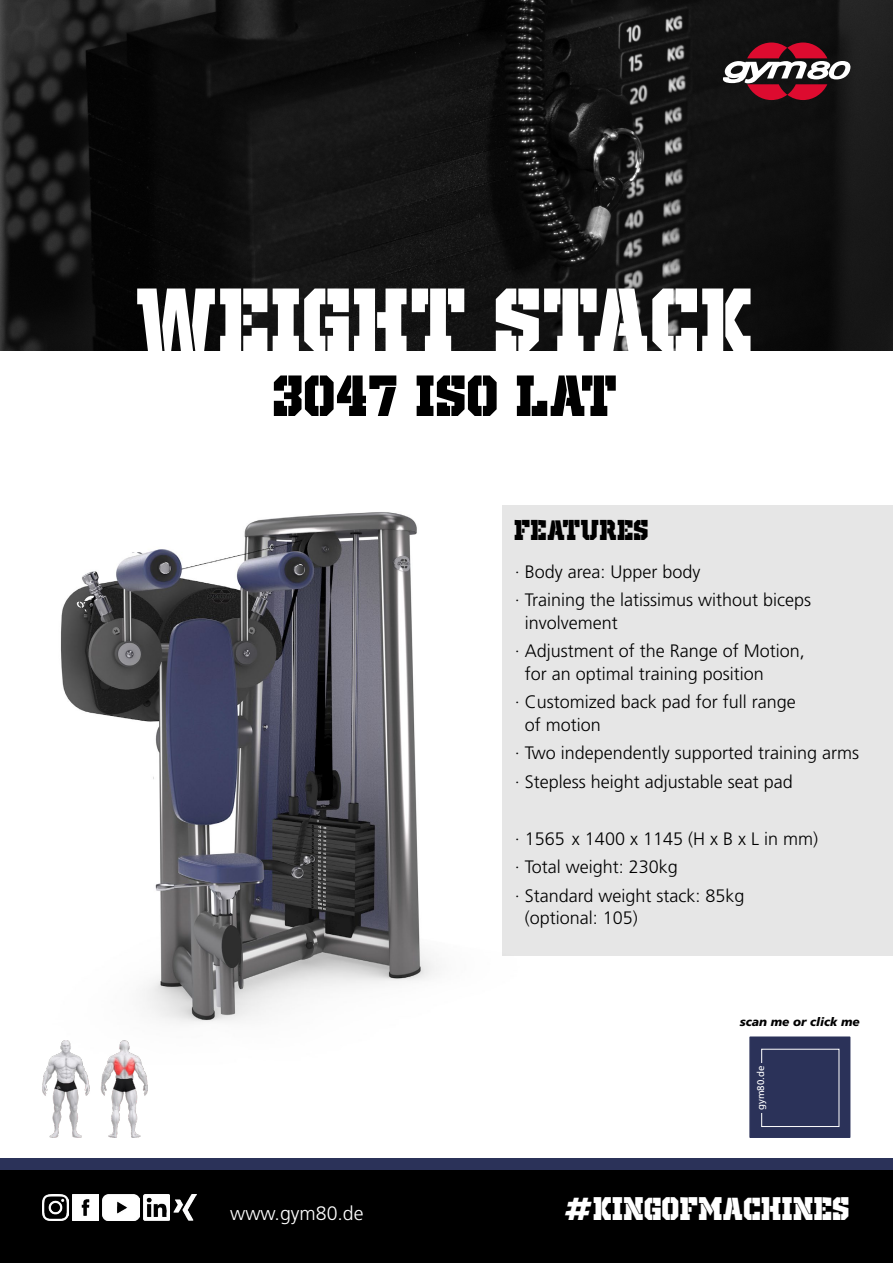
<style>
.page{position:relative;width:893px;height:1263px;background:#fff}
.page>*{position:absolute;margin:0;border:0;box-sizing:border-box;transform-origin:0 0}
.t1{font:105px "Old School United Stencil";color:#fff}
.t2{font:67.5px "Old School United Stencil";color:#000}
.t3{font:37.5px "Old School United Stencil";color:#fff}
.t4{font:33px "Old School United Stencil";color:#000}
.t5{font:300 19.5px "Frutiger LT Std";color:#fff}
.t6{font:300 18px/28.5px "Frutiger LT Std";color:#000}
.t7{font:italic 900 12px "Frutiger LT Std";color:#000}
.t8{font:9.75px "Frutiger LT Std";color:#fff}
</style>
<div class="page">
<img style="left:0;top:0;width:893px;height:350px">
<svg style="left:723px;top:43px;width:127px;height:57px"></svg>
<div style="left:0;top:1169px;width:893px;height:94px;background:#000"></div>
<img style="left:43px;top:1194px;width:26px;height:26px">
<img style="left:144px;top:1194px;width:26px;height:26px">
<img style="left:103px;top:1194px;width:37px;height:26px">
<img style="left:73px;top:1194px;width:26px;height:26px">
<img style="left:174px;top:1194px;width:22px;height:26px">
<div style="left:0;top:1158px;width:893px;height:11px;background:#2b3259"></div>
<img style="left:60px;top:505px;width:644px;height:518px">
<div style="left:502px;top:506px;width:391px;height:450px;background:#e6e6e6"></div>
<img style="left:43px;top:1040px;width:105px;height:98px">
<div style="left:749px;top:1036px;width:101px;height:102px;background:#2b3259;border:2px solid #2b3259"></div>
<div style="left:761px;top:1049px;width:78px;height:78px;border:1px solid #fff"></div>
<div style="left:754px;top:1063px;width:12px;height:49px;background:#2b3259"></div>
<h1 class="t1" style="left:137px;top:264px;width:620px">WEIGHT STACK</h1>
<h2 class="t2" style="left:274px;top:360px;width:347px">3047 ISO LAT</h2>
<h3 class="t4" style="left:515px;top:512px;width:136px">FEATURES</h3>
<p class="t6" style="left:515px;top:558px;width:298px">· Body area: Upper body<br>· Training the latissimus without biceps</p>
<p class="t6" style="left:515px;top:609px;width:292px;text-indent:10px">involvement<br>· Adjustment of the Range of Motion,</p>
<p class="t6" style="left:515px;top:660px;width:283px;text-indent:10px">for an optimal training position<br>· Customized back pad for full range</p>
<p class="t6" style="left:515px;top:711px;width:346px;text-indent:10px">of motion<br>· Two independently supported training arms · Stepless height adjustable seat pad</p>
<p class="t6" style="left:515px;top:825px;width:305px">· 1565 x 1400 x 1145 (H x B x L in mm) · Total weight: 230kg<br>· Standard weight stack: 85kg</p>
<p class="t6" style="left:525px;top:904px;width:115px">(optional: 105)</p>
<p class="t7" style="left:740px;top:1014px;width:121px">scan me or click me</p>
<p class="t8" style="left:755px;top:1110px;width:46px;rotate:-90deg">gym80.de</p>
<p class="t5" style="left:230px;top:1202px;width:135px">www.gym80.de</p>
<h3 class="t3" style="left:565px;top:1189px;width:287px">#KINGOFMACHINES</h3>
</div>
